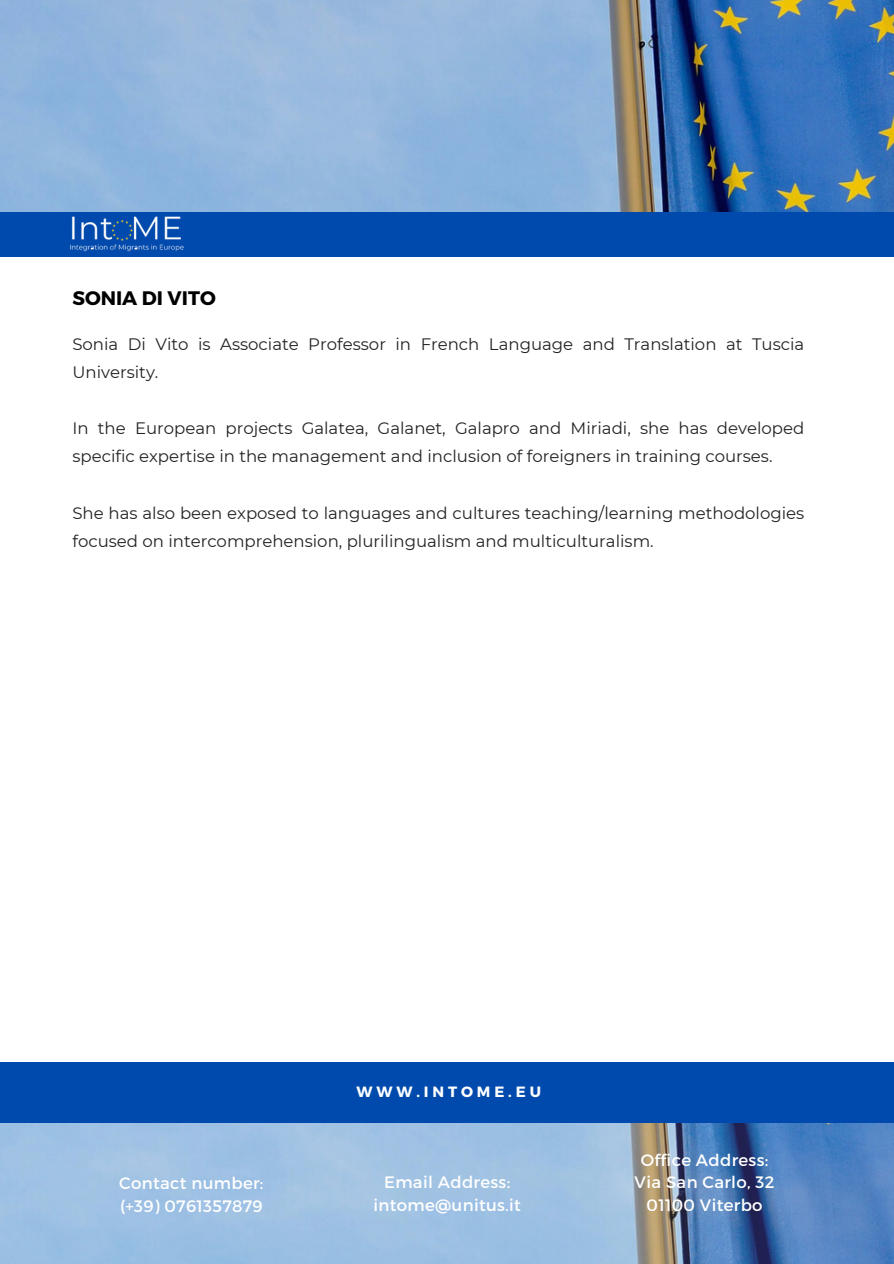
<style>
.page{position:relative;width:894px;height:1264px;background:#fff}
.page>*{position:absolute;margin:0;border:0;box-sizing:border-box;transform-origin:0 0}
.t1{font:700 19.5px "Montserrat";color:#000}
.t2{font:16.5px/28.2px "Montserrat";color:#222}
.t3{font:16.5px/22.5px "Montserrat";letter-spacing:.02em;color:#fff;text-align:center}
.t4{font:700 14.85px "Montserrat";letter-spacing:.26em;color:#fff}
</style>
<div class="page">
<img style="left:0;top:0;width:893px;height:212px">
<img style="left:0;top:1122px;width:893px;height:141px">
<div style="left:0;top:1062px;width:893px;height:60px;background:#004aad"></div>
<div style="left:0;top:212px;width:893px;height:44px;background:#004aad"></div>
<img style="left:66px;top:191px;width:125px;height:66px">
<h1 class="t1" style="left:72px;top:285px;width:145px">SONIA DI VITO</h1>
<p class="t2" style="left:72px;top:330px;width:733px">Sonia Di Vito is Associate Professor in French Language and Translation at Tuscia<br>University.</p>
<p class="t2" style="left:72px;top:414px;width:733px">In the European projects Galatea, Galanet, Galapro and Miriadi, she has developed specific expertise in the management and inclusion of foreigners in training courses.</p>
<p class="t2" style="left:72px;top:498px;width:733px">She has also been exposed to languages and cultures teaching/learning methodologies focused on intercomprehension, plurilingualism and multiculturalism.</p>
<h2 class="t4" style="left:356px;top:1081px;width:186px">WWW.INTOME.EU</h2>
<h2 class="t3" style="left:119px;top:1171px;width:146px;text-align:left">Contact number: (+39) 0761357879</h2>
<p class="t3" style="left:373px;top:1170px;width:149px">Email Address: intome@unitus.it</p>
<p class="t3" style="left:634px;top:1147px;width:141px">Office Address:<br>Via San Carlo, 32<br>01100 Viterbo</p>
</div>
